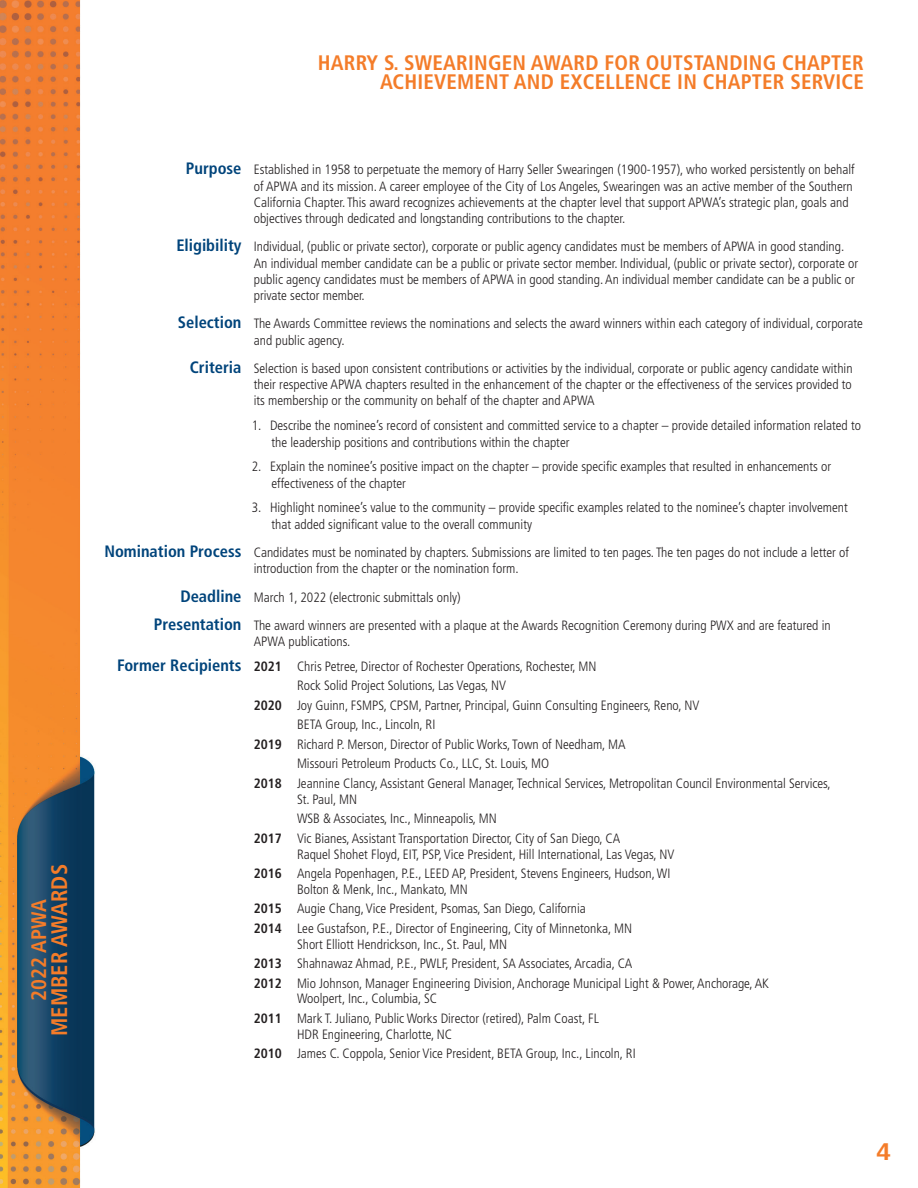
<style>
.page{position:relative;width:918px;height:1188px;background:#fff}
.page>*{position:absolute;margin:0;border:0;box-sizing:border-box;transform-origin:0 0}
.t1{font:700 condensed 24px "Frutiger LT";color:#f47c29;scale:1.2 1}
.t2{font:700 condensed 22.5px "Frutiger LT";color:#f47c29}
.t3{font:700 condensed 21px/19.5px "Frutiger LT";letter-spacing:.01em;color:#f47c29;text-align:right}
.t4{font:300 condensed 13.5px/16.2px "Frutiger LT";color:#231f20}
.s1{font-weight:700;font-size:16.5px;color:#00447b}
.s2{font-weight:700}
</style>
<div class="page">
<img style="left:0;top:0;width:95px;height:1188px">
<h2 class="t2" style="left:46px;top:1036px;width:173px;rotate:-90deg">MEMBER AWARDS</h2>
<h3 class="t3" style="left:29px;top:1001px;width:103px;rotate:-90deg">2022 APWA</h3>
<h3 class="t3" style="left:318px;top:53px;width:548px">HARRY S. SWEARINGEN AWARD FOR OUTSTANDING CHAPTER<br>ACHIEVEMENT AND EXCELLENCE IN CHAPTER SERVICE</h3>
<p class="t4" style="left:254px;top:162px;width:602px;text-indent:-68px"><span class="s1">Purpose</span> Established in 1958 to perpetuate the memory of Harry Seller Swearingen (1900-1957), who worked persistently on behalf of APWA and its mission. A career employee of the City of Los Angeles, Swearingen was an active member of the Southern California Chapter. This award recognizes achievements at the chapter level that support APWA’s strategic plan, goals and objectives through dedicated and longstanding contributions to the chapter.</p>
<p class="t4" style="left:254px;top:239px;width:606px;text-indent:-77px"><span class="s1">Eligibility</span> Individual, (public or private sector), corporate or public agency candidates must be members of APWA in good standing.<br>An individual member candidate can be a public or private sector member. Individual, (public or private sector), corporate or public agency candidates must be members of APWA in good standing. An individual member candidate can be a public or private sector member.</p>
<p class="t4" style="left:254px;top:316px;width:611px;text-indent:-76px"><span class="s1">Selection</span> The Awards Committee reviews the nominations and selects the award winners within each category of individual, corporate and public agency.</p>
<p class="t4" style="left:254px;top:361px;width:600px;text-align:justify;text-indent:-64px"><span class="s1">Criteria</span> Selection is based upon consistent contributions or activities by the individual, corporate or public agency candidate within their respective APWA chapters resulted in the enhancement of the chapter or the effectiveness of the services provided to its membership or the community on behalf of the chapter and APWA</p>
<p class="t4" style="left:272px;top:418px;width:591px;text-indent:-20px">1. Describe the nominee’s record of consistent and committed service to a chapter – provide detailed information related to the leadership positions and contributions within the chapter</p>
<p class="t4" style="left:272px;top:459px;width:561px;text-indent:-20px">2. Explain the nominee’s positive impact on the chapter – provide specific examples that resulted in enhancements or effectiveness of the chapter</p>
<p class="t4" style="left:272px;top:500px;width:578px;text-indent:-20px">3. Highlight nominee’s value to the community – provide specific examples related to the nominee’s chapter involvement that added significant value to the overall community</p>
<p class="t4" style="left:254px;top:544px;width:597px;text-indent:-149px"><span class="s1">Nomination Process</span> Candidates must be nominated by chapters. Submissions are limited to ten pages. The ten pages do not include a letter of introduction from the chapter or the nomination form.</p>
<p class="t4" style="left:154px;top:583px;width:678px;line-height:28.5px;text-indent:26px"><span class="s1">Deadline</span> March 1, 2022 (electronic submittals only)<br><span class="s1">Presentation</span> The award winners are presented with a plaque at the Awards Recognition Ceremony during PWX and are featured in</p>
<p class="t4" style="left:117px;top:630px;width:481px;line-height:24.5px;text-indent:137px">APWA publications.<br><span class="s1">Former Recipients</span> <span class="s2">2021</span> Chris Petree, Director of Rochester Operations, Rochester, MN</p>
<p class="t4" style="left:297px;top:678px;width:211px">Rock Solid Project Solutions, Las Vegas, NV</p>
<p class="t4" style="left:254px;top:697px;width:447px"><span class="s2">2020</span> Joy Guinn, FSMPS, CPSM, Partner, Principal, Guinn Consulting Engineers, Reno, NV</p>
<p class="t4" style="left:297px;top:717px;width:140px">BETA Group, Inc., Lincoln, RI</p>
<p class="t4" style="left:254px;top:736px;width:373px"><span class="s2">2019</span> Richard P. Merson, Director of Public Works, Town of Needham, MA</p>
<p class="t4" style="left:297px;top:756px;width:254px">Missouri Petroleum Products Co., LLC, St. Louis, MO</p>
<p class="t4" style="left:254px;top:775px;width:578px"><span class="s2">2018</span> Jeannine Clancy, Assistant General Manager, Technical Services, Metropolitan Council Environmental Services,</p>
<p class="t4" style="left:297px;top:791px;width:62px">St. Paul, MN</p>
<p class="t4" style="left:297px;top:811px;width:201px">WSB &amp; Associates, Inc., Minneapolis, MN</p>
<p class="t4" style="left:254px;top:830px;width:368px"><span class="s2">2017</span> Vic Bianes, Assistant Transportation Director, City of San Diego, CA</p>
<p class="t4" style="left:254px;top:844px;width:422px;line-height:19.5px;text-align:right">Raquel Shohet Floyd, EIT, PSP, Vice President, Hill International, Las Vegas, NV<br><span class="s2">2016</span> Angela Popenhagen, P.E., LEED AP, President, Stevens Engineers, Hudson, WI</p>
<p class="t4" style="left:254px;top:880px;width:380px;line-height:19.5px;text-indent:43px">Bolton &amp; Menk, Inc., Mankato, MN<br><span class="s2">2015</span> Augie Chang, Vice President, Psomas, San Diego, California<br><span class="s2">2014</span> Lee Gustafson, P.E., Director of Engineering, City of Minnetonka, MN</p>
<p class="t4" style="left:254px;top:934px;width:517px;line-height:19.5px;text-indent:43px">Short Elliott Hendrickson, Inc., St. Paul, MN<br><span class="s2">2013</span> Shahnawaz Ahmad, P.E., PWLF, President, SA Associates, Arcadia, CA<br><span class="s2">2012</span> Mio Johnson, Manager Engineering Division, Anchorage Municipal Light &amp; Power, Anchorage, AK</p>
<p class="t4" style="left:254px;top:989px;width:347px;line-height:19.5px;text-indent:43px">Woolpert, Inc., Columbia, SC<br><span class="s2">2011</span> Mark T. Juliano, Public Works Director (retired), Palm Coast, FL</p>
<p class="t4" style="left:254px;top:1024px;width:383px;line-height:19.5px;text-indent:43px">HDR Engineering, Charlotte, NC<br><span class="s2">2010</span> James C. Coppola, Senior Vice President, BETA Group, Inc., Lincoln, RI</p>
<h1 class="t1" style="left:876px;top:1137px;width:14px">4</h1>
</div>
